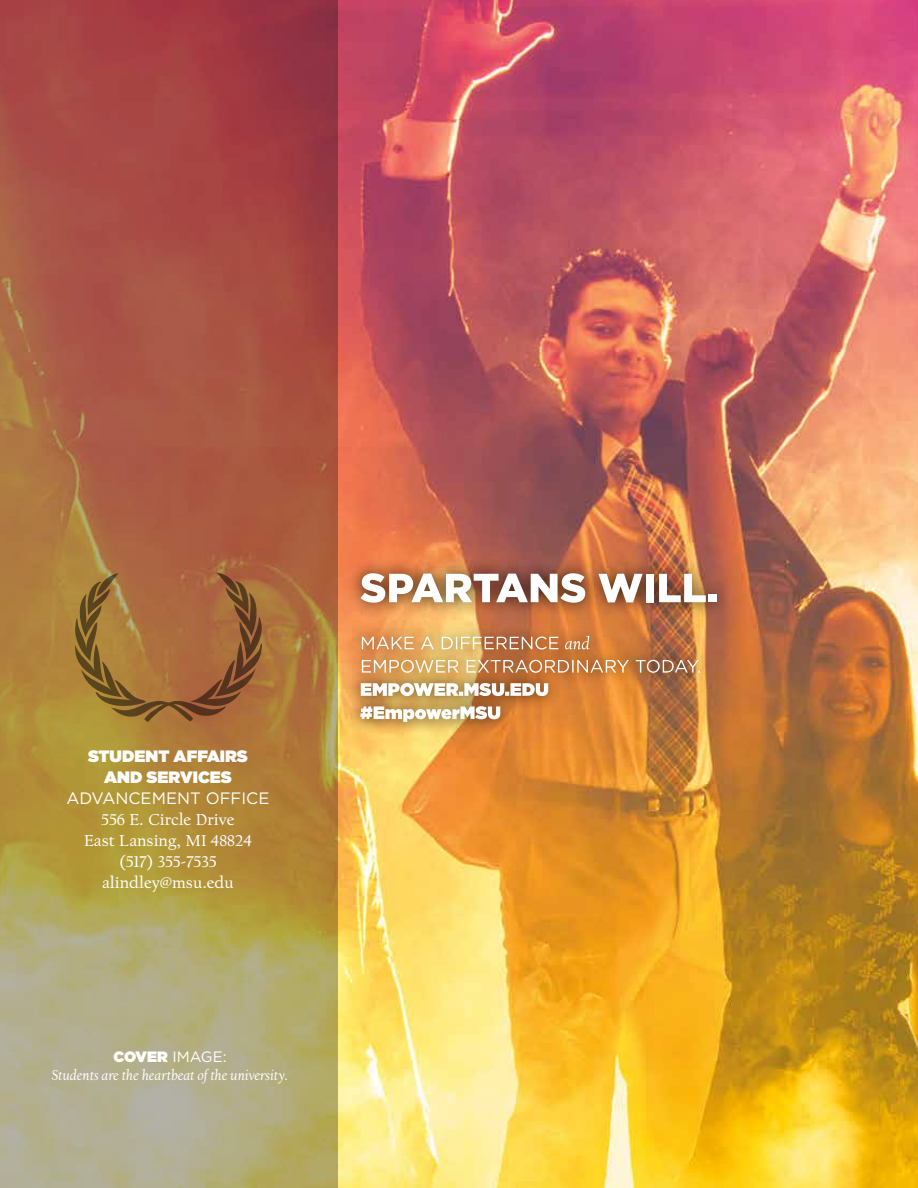
<style>
.page{position:relative;width:918px;height:1188px;background:#fff}
.page>*{position:absolute;margin:0;border:0;box-sizing:border-box;transform-origin:0 0}
.t1{font:16.5px/21px "Californian FB Text";color:#fff;text-align:center}
.t2{font:900 16.5px/21px "Gotham";color:#fff;text-align:center}
.t3{font:16.5px "Gotham";color:#fff}
.t4{font:italic 15px "Californian FB Text";color:#fff}
.t5{font:15px "Gotham";color:#fff}
.s1{font-weight:900}
</style>
<div class="page">
<img style="left:338px;top:0;width:580px;height:1188px">
<div style="left:347px;top:559px;width:384px;height:58px;background:#000;opacity:.75"></div>
<img style="left:360px;top:573px;width:225px;height:30px">
<svg style="left:598px;top:574px;width:45px;height:28px"></svg>
<div style="left:646px;top:574px;width:8px;height:28px;background:#fff"></div>
<svg style="left:659px;top:574px;width:47px;height:28px"></svg>
<div style="left:709px;top:594px;width:8px;height:8px;background:#fff"></div>
<svg style="left:0;top:0;width:338px;height:1188px;background:#ac7550"></svg>
<svg style="left:74px;top:573px;width:190px;height:149px;background:#9d6a37"></svg>
<div style="left:346px;top:622px;width:367px;height:114px;background:#000;opacity:.75"></div>
<svg style="left:360px;top:706px;width:140px;height:16px"></svg>
<svg style="left:361px;top:683px;width:187px;height:13px"></svg>
<svg style="left:362px;top:660px;width:338px;height:13px;background:#d19f72"></svg>
<svg style="left:362px;top:636px;width:228px;height:14px;background:#d8a474"></svg>
<p class="t2" style="left:88px;top:746px;width:161px">STUDENT AFFAIRS<br>AND SERVICES</p>
<p class="t3" style="left:66px;top:788px;width:204px">ADVANCEMENT OFFICE</p>
<p class="t1" style="left:84px;top:810px;width:169px">556 E. Circle Drive<br>East Lansing, MI 48824 (517) 355-7535 alindley@msu.edu</p>
<p class="t5" style="left:114px;top:1047px;width:115px"><span class="s1">COVER</span> IMAGE:</p>
<p class="t4" style="left:52px;top:1066px;width:238px">Students are the heartbeat of the university.</p>
</div>
